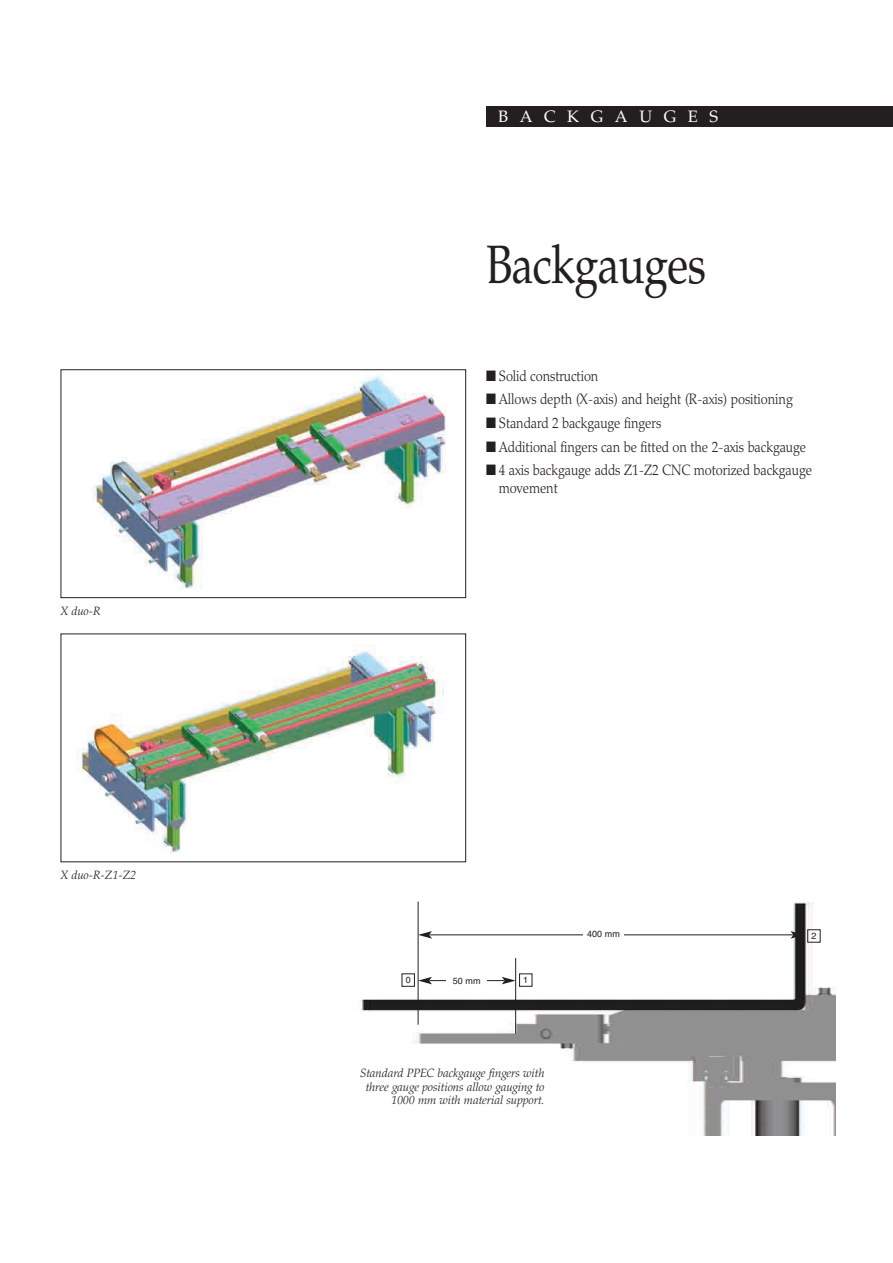
<style>
.page{position:relative;width:893px;height:1263px;background:#fff}
.page>*{position:absolute;margin:0;border:0;box-sizing:border-box;transform-origin:0 0}
.t1{font:54px "Palatino";letter-spacing:-.015em;color:#231f20;scale:.8 1}
.t2{font:16.5px "Palatino";letter-spacing:.7em;color:#fff}
.t3{font:300 15px/17.7px "Palatino";letter-spacing:-.005em;color:#231f20;scale:.87 1}
.t4{font:italic 300 12px/13.5px "Palatino";letter-spacing:-.005em;color:#231f20;text-align:right}
.t5{font:9px "Helvetica";color:#231f20}
</style>
<div class="page">
<img style="left:359px;top:901px;width:476px;height:234px">
<div style="left:486px;top:106px;width:406px;height:21px;background:#231f20"></div>
<hr style="left:418px;top:902px;width:1px;height:123px;background:#231f20">
<hr style="left:429px;top:935px;width:364px;height:1px;background:#231f20">
<svg style="left:418px;top:931px;width:14px;height:8px"></svg>
<svg style="left:790px;top:931px;width:14px;height:8px"></svg>
<div style="left:583px;top:930px;width:40px;height:11px;background:#fff"></div>
<hr style="left:515px;top:958px;width:1px;height:76px;background:#231f20">
<hr style="left:429px;top:980px;width:75px;height:1px;background:#231f20">
<svg style="left:418px;top:977px;width:14px;height:7px"></svg>
<svg style="left:502px;top:977px;width:13px;height:7px"></svg>
<div style="left:446px;top:977px;width:41px;height:11px;background:#fff"></div>
<div style="left:519px;top:974px;width:13px;height:12px;border:1px solid #231f20"></div>
<img style="left:93px;top:375px;width:353px;height:214px">
<div style="left:61px;top:369px;width:405px;height:229px;border:1px solid #231f20"></div>
<img style="left:76px;top:645px;width:368px;height:208px">
<p class="t4" style="left:61px;top:606px;width:42px">X duo-R</p>
<p class="t4" style="left:61px;top:870px;width:77px">X duo-R-Z1-Z2</p>
<p class="t2" style="left:498px;top:110px;width:222px">BACKGAUGES</p>
<h1 class="t1" style="left:486px;top:243px;width:276px">Backgauges</h1>
<p class="t3" style="left:486px;top:369px;width:131px">■ Solid construction</p>
<p class="t3" style="left:486px;top:392px;width:354px">■ Allows depth (X-axis) and height (R-axis) positioning</p>
<p class="t3" style="left:486px;top:416px;width:203px">■ Standard 2 backgauge fingers</p>
<p class="t3" style="left:486px;top:439px;width:369px">■ Additional fingers can be fitted on the 2-axis backgauge</p>
<p class="t3" style="left:499px;top:463px;width:361px;text-indent:-13px">■ 4 axis backgauge adds Z1-Z2 CNC motorized backgauge movement</p>
<p class="t5" style="left:405px;top:977px;width:7px">0</p>
<p class="t5" style="left:453px;top:978px;width:29px">50 mm</p>
<p class="t5" style="left:523px;top:977px;width:7px">1</p>
<p class="t4" style="left:360px;top:1068px;width:186px">Standard PPEC backgauge fingers with three gauge positions allow gauging to<br>1000 mm with material support.</p>
<p class="t5" style="left:587px;top:931px;width:34px">400 mm</p>
<p class="t5" style="left:811px;top:933px;width:7px">2</p>
</div>
